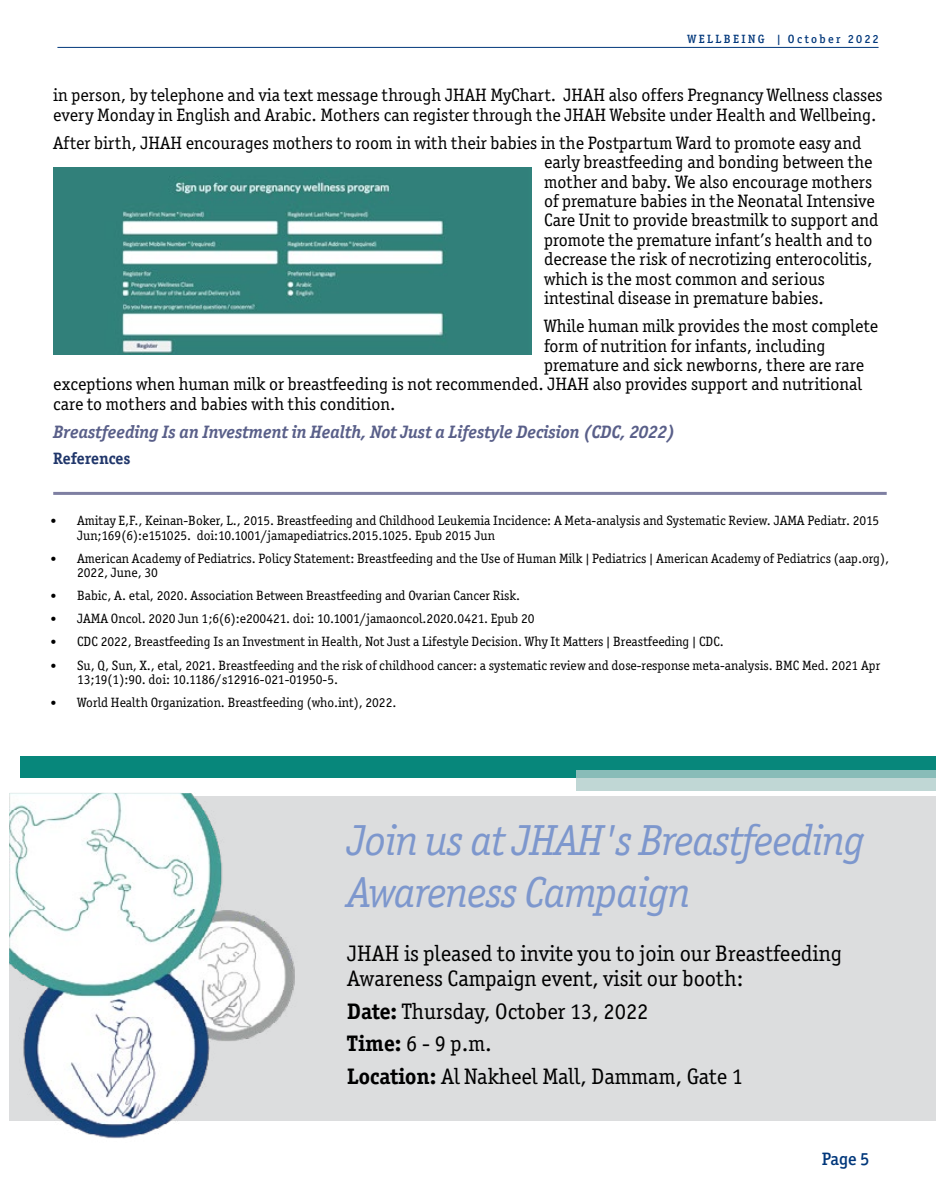
<style>
.page{position:relative;width:936px;height:1191px;background:#fff}
.page>*{position:absolute;margin:0;border:0;box-sizing:border-box;transform-origin:0 0}
.t1{font:italic 43.5px/52.2px "Officina Ser ITC Std";letter-spacing:-.02em;color:#7d97cd}
.t2{font:22.5px/32.8px "Officina Ser ITC Std";color:#000}
.t3{font:18px/19.4px "Officina Ser ITC Std";color:#000}
.t4{font:italic 700 18px "Officina Ser ITC Std";color:#595f89}
.t5{font:500 18px "Officina Ser ITC Std";color:#00377b}
.t6{font:700 16.5px "Officina Ser ITC Std";color:#21376b}
.t7{font:13.5px/14.5px "Officina Ser ITC Std";color:#000}
.t8{font:500 12px "Officina Ser ITC Std";letter-spacing:.2em;color:#00377b}
.s1{font-family:"Calibri"}
.s2{font-weight:700}
</style>
<div class="page">
<hr style="left:57px;top:47px;width:821px;height:1px;background:#00377b">
<div style="left:10px;top:796px;width:925px;height:324px;background:#dcddde"></div>
<img style="left:53px;top:167px;width:479px;height:187px">
<div style="left:21px;top:756px;width:914px;height:21px;background:#07877b"></div>
<svg style="left:576px;top:770px;width:359px;height:20px;background:#a9ccc9"></svg>
<hr style="left:53px;top:492px;width:833px;height:3px;background:#7e7fa2">
<img style="left:10px;top:792px;width:297px;height:347px">
<p class="t8" style="left:687px;top:32px;width:192px">WELLBEING | October 2022</p>
<p class="t3" style="left:53px;top:85px;width:830px">in person, by telephone and via text message through JHAH MyChart. JHAH also offers Pregnancy Wellness classes every Monday in English and Arabic. Mothers can register through the JHAH Website under Health and Wellbeing.</p>
<p class="t3" style="left:544px;top:133px;width:336px;text-indent:-490px">After birth, JHAH encourages mothers to room in with their babies in the Postpartum Ward to promote easy and early breastfeeding and bonding between the mother and baby. We also encourage mothers of premature babies in the Neonatal Intensive Care Unit to provide breastmilk to support and promote the premature infant’s health and to decrease the risk of necrotizing enterocolitis, which is the most common and serious intestinal disease in premature babies.</p>
<p class="t3" style="left:544px;top:316px;width:335px">While human milk provides the most complete</p>
<p class="t3" style="left:544px;top:336px;width:283px">form of nutrition for infants, including</p>
<p class="t3" style="left:544px;top:355px;width:321px">premature and sick newborns, there are rare</p>
<p class="t3" style="left:53px;top:374px;width:810px">exceptions when human milk or breastfeeding is not recommended. JHAH also provides support and nutritional</p>
<p class="t3" style="left:53px;top:394px;width:344px">care to mothers and babies with this condition.</p>
<p class="t4" style="left:53px;top:421px;width:623px">Breastfeeding Is an Investment in Health, Not Just a Lifestyle Decision (CDC, 2022)</p>
<p class="t6" style="left:53px;top:448px;width:79px">References</p>
<p class="t7" style="left:77px;top:513px;width:803px;text-indent:-27px"><span class="s1">•</span> Amitay E,F., Keinan-Boker, L., 2015. Breastfeeding and Childhood Leukemia Incidence: A Meta-analysis and Systematic Review. JAMA Pediatr. 2015<br>Jun;169(6):e151025. doi:10.1001/jamapediatrics.2015.1025. Epub 2015 Jun</p>
<p class="t7" style="left:77px;top:551px;width:813px;text-indent:-27px"><span class="s1">•</span> American Academy of Pediatrics. Policy Statement: Breastfeeding and the Use of Human Milk | Pediatrics | American Academy of Pediatrics (aap.org),<br>2022, June, 30</p>
<p class="t7" style="left:50px;top:588px;width:471px"><span class="s1">•</span> Babic, A. etal, 2020. Association Between Breastfeeding and Ovarian Cancer Risk.</p>
<p class="t7" style="left:50px;top:611px;width:486px"><span class="s1">•</span> JAMA Oncol. 2020 Jun 1;6(6):e200421. doi: 10.1001/jamaoncol.2020.0421. Epub 20</p>
<p class="t7" style="left:50px;top:634px;width:675px"><span class="s1">•</span> CDC 2022, Breastfeeding Is an Investment in Health, Not Just a Lifestyle Decision. Why It Matters | Breastfeeding | CDC.</p>
<p class="t7" style="left:77px;top:657px;width:804px;text-indent:-27px"><span class="s1">•</span> Su, Q, Sun, X., etal, 2021. Breastfeeding and the risk of childhood cancer: a systematic review and dose-response meta-analysis. BMC Med. 2021 Apr<br>13;19(1):90. doi: 10.1186/s12916-021-01950-5.</p>
<p class="t7" style="left:50px;top:695px;width:348px"><span class="s1">•</span> World Health Organization. Breastfeeding (who.int), 2022.</p>
<h1 class="t1" style="left:347px;top:814px;width:519px">Join us at JHAH's Breastfeeding<br>Awareness Campaign</h1>
<p class="t2" style="left:347px;top:941px;width:496px;line-height:24.3px">JHAH is pleased to invite you to join our Breastfeeding<br>Awareness Campaign event, visit our booth:</p>
<p class="t2" style="left:347px;top:994px;width:397px"><span class="s2">Date:</span> Thursday, October 13, 2022<br><span class="s2">Time:</span> 6 - 9 p.m.<br><span class="s2">Location:</span> Al Nakheel Mall, Dammam, Gate 1</p>
<p class="t5" style="left:821px;top:1148px;width:49px">Page 5</p>
</div>
